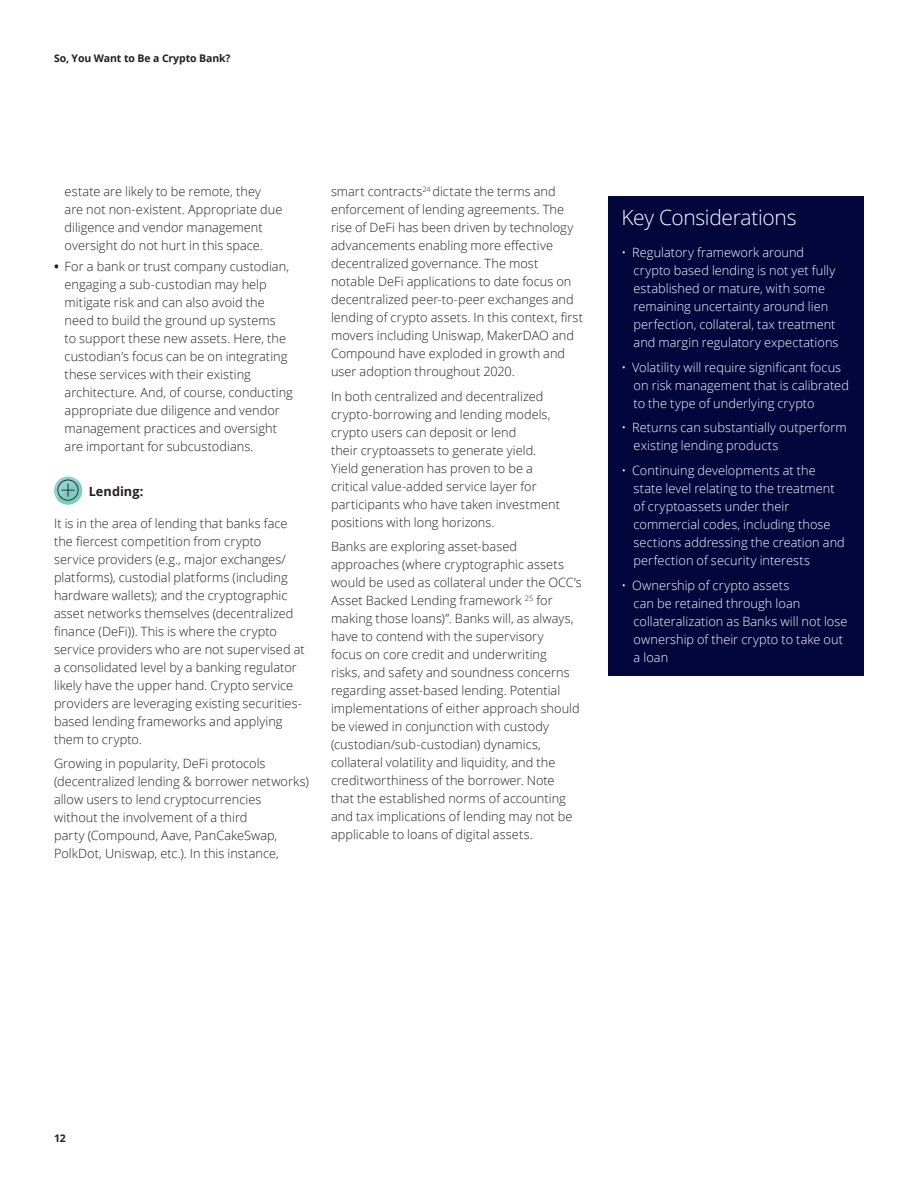
<style>
.page{position:relative;width:918px;height:1188px;background:#fff}
.page>*{position:absolute;margin:0;border:0;box-sizing:border-box;transform-origin:0 0}
.Key_Considerations_H{font:300 21px "Open Sans";letter-spacing:-.015em;color:#fff}
.Body_copy__8_5_12pt{font:300 12.75px/18px "Open Sans";letter-spacing:.005em;color:#231f20}
.t1{font:300 12.75px/18px "Open Sans";letter-spacing:.005em;color:#fff}
.Subhead_B__8_5_12pt{font:700 12.75px "Open Sans";letter-spacing:.005em;color:#231f20}
.t2{font:700 10.5px "Open Sans";letter-spacing:-.01em;color:#231f20}
.s1{font-weight:700}
</style>
<div class="page">
<div style="left:54px;top:477px;width:28px;height:28px;background:#8fd1cc;border-radius:50%"></div>
<svg style="left:57px;top:480px;width:25px;height:25px"></svg>
<div style="left:608px;top:196px;width:256px;height:479px;background:#02063d"></div>
<p class="t2" style="left:54px;top:51px;width:178px">So, You Want to Be a Crypto Bank?</p>
<p class="Body_copy__8_5_12pt" style="left:65px;top:182px;width:219px">estate are likely to be remote, they are not non-existent. Appropriate due diligence and vendor management oversight do not hurt in this space.</p>
<p class="Body_copy__8_5_12pt" style="left:65px;top:257px;width:230px;text-indent:-11px"><span class="s1">•</span> For a bank or trust company custodian, engaging a sub-custodian may help mitigate risk and can also avoid the need to build the ground up systems<br>to support these new assets. Here, the custodian’s focus can be on integrating these services with their existing architecture. And, of course, conducting appropriate due diligence and vendor management practices and oversight are important for subcustodians.</p>
<p class="Subhead_B__8_5_12pt" style="left:89px;top:482px;width:56px">Lending:</p>
<p class="Body_copy__8_5_12pt" style="left:54px;top:514px;width:252px">It is in the area of lending that banks face the fiercest competition from crypto service providers (e.g., major exchanges/ platforms), custodial platforms (including hardware wallets); and the cryptographic asset networks themselves (decentralized finance (DeFi)). This is where the crypto service providers who are not supervised at a consolidated level by a banking regulator likely have the upper hand. Crypto service providers are leveraging existing securities&shy;based lending frameworks and applying them to crypto.</p>
<p class="Body_copy__8_5_12pt" style="left:54px;top:754px;width:257px">Growing in popularity, DeFi protocols (decentralized lending &amp; borrower networks) allow users to lend cryptocurrencies<br>without the involvement of a third<br>party (Compound, Aave, PanCakeSwap, PolkDot, Uniswap, etc.). In this instance,</p>
<p class="Body_copy__8_5_12pt" style="left:331px;top:182px;width:254px">smart contracts<sup>24</sup> dictate the terms and enforcement of lending agreements. The rise of DeFi has been driven by technology advancements enabling more effective decentralized governance. The most notable DeFi applications to date focus on decentralized peer-to-peer exchanges and lending of crypto assets. In this context, first movers including Uniswap, MakerDAO and Compound have exploded in growth and user adoption throughout 2020.</p>
<p class="Body_copy__8_5_12pt" style="left:331px;top:387px;width:230px">In both centralized and decentralized crypto-borrowing and lending models, crypto users can deposit or lend<br>their cryptoassets to generate yield.<br>Yield generation has proven to be a critical value-added service layer for participants who have taken investment positions with long horizons.</p>
<p class="Body_copy__8_5_12pt" style="left:331px;top:538px;width:252px">Banks are exploring asset-based approaches (where cryptographic assets would be used as collateral under the OCC’s Asset Backed Lending framework <sup>25</sup> for making those loans)”. Banks will, as always, have to contend with the supervisory<br>focus on core credit and underwriting<br>risks, and safety and soundness concerns regarding asset-based lending. Potential implementations of either approach should be viewed in conjunction with custody (custodian/sub-custodian) dynamics, collateral volatility and liquidity, and the creditworthiness of the borrower. Note<br>that the established norms of accounting and tax implications of lending may not be applicable to loans of digital assets.</p>
<p class="Key_Considerations_H" style="left:622px;top:203px;width:176px">Key Considerations</p>
<p class="t1" style="left:634px;top:243px;width:206px;text-indent:-12px">• Regulatory framework around crypto based lending is not yet fully established or mature, with some remaining uncertainty around lien perfection, collateral, tax treatment and margin regulatory expectations</p>
<p class="t1" style="left:634px;top:358px;width:217px;text-indent:-12px">• Volatility will require significant focus on risk management that is calibrated to the type of underlying crypto</p>
<p class="t1" style="left:634px;top:419px;width:215px;text-indent:-12px">• Returns can substantially outperform existing lending products</p>
<p class="t1" style="left:634px;top:461px;width:213px;text-indent:-12px">• Continuing developments at the state level relating to the treatment of cryptoassets under their commercial codes, including those sections addressing the creation and perfection of security interests</p>
<p class="t1" style="left:634px;top:576px;width:215px;text-indent:-12px">• Ownership of crypto assets<br>can be retained through loan collateralization as Banks will not lose ownership of their crypto to take out a loan</p>
<p class="t2" style="left:54px;top:1131px;width:13px">12</p>
</div>
